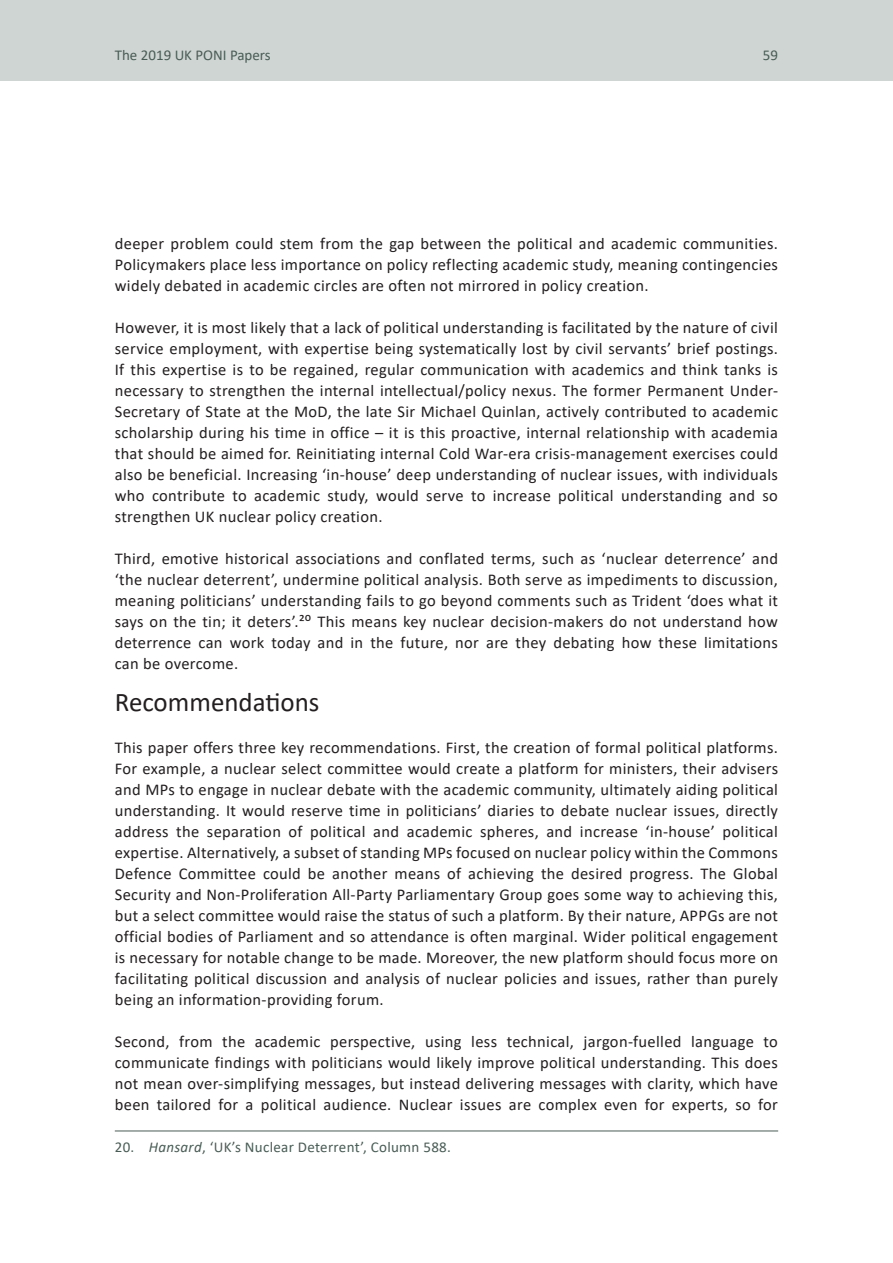
<style>
.page{position:relative;width:893px;height:1263px;background:#fff}
.page>*{position:absolute;margin:0;border:0;box-sizing:border-box;transform-origin:0 0}
.t1{font:27px "Calibri";color:#231f20}
.t2{font:16.5px/21px "Calibri";letter-spacing:.02em;color:#231f20;text-align:justify}
.t3{font:15px "Calibri";letter-spacing:.015em;color:#495c56}
.s1{font-style:italic}
</style>
<div class="page">
<div style="left:0;top:0;width:893px;height:81px;background:#cfd5d3"></div>
<hr style="left:115px;top:1130px;width:663px;height:1px;background:#495c56">
<p class="t3" style="left:115px;top:44px;width:157px">The 2019 UK PONI Papers</p>
<p class="t3" style="left:763px;top:44px;width:17px">59</p>
<p class="t2" style="left:115px;top:232px;width:665px">deeper problem could stem from the gap between the political and academic communities.<br>Policymakers place less importance on policy reflecting academic study, meaning contingencies widely debated in academic circles are often not mirrored in policy creation.</p>
<p class="t2" style="left:115px;top:316px;width:665px">However, it is most likely that a lack of political understanding is facilitated by the nature of civil service employment, with expertise being systematically lost by civil servants’ brief postings.<br>If this expertise is to be regained, regular communication with academics and think tanks is necessary to strengthen the internal intellectual/policy nexus. The former Permanent Under-Secretary of State at the MoD, the late Sir Michael Quinlan, actively contributed to academic scholarship during his time in office – it is this proactive, internal relationship with academia that should be aimed for. Reinitiating internal Cold War-era crisis-management exercises could also be beneficial. Increasing ‘in-house’ deep understanding of nuclear issues, with individuals who contribute to academic study, would serve to increase political understanding and so strengthen UK nuclear policy creation.</p>
<p class="t2" style="left:115px;top:547px;width:665px">Third, emotive historical associations and conflated terms, such as ‘nuclear deterrence’ and ‘the nuclear deterrent’, undermine political analysis. Both serve as impediments to discussion, meaning politicians’ understanding fails to go beyond comments such as Trident ‘does what it says on the tin; it deters’.20 This means key nuclear decision-makers do not understand how deterrence can work today and in the future, nor are they debating how these limitations can be overcome.</p>
<h1 class="t1" style="left:115px;top:683px;width:206px">Recommendations</h1>
<p class="t2" style="left:115px;top:736px;width:665px">This paper offers three key recommendations. First, the creation of formal political platforms.<br>For example, a nuclear select committee would create a platform for ministers, their advisers and MPs to engage in nuclear debate with the academic community, ultimately aiding political understanding. It would reserve time in politicians’ diaries to debate nuclear issues, directly address the separation of political and academic spheres, and increase ‘in-house’ political expertise. Alternatively, a subset of standing MPs focused on nuclear policy within the Commons Defence Committee could be another means of achieving the desired progress. The Global Security and Non-Proliferation All-Party Parliamentary Group goes some way to achieving this, but a select committee would raise the status of such a platform. By their nature, APPGs are not official bodies of Parliament and so attendance is often marginal. Wider political engagement is necessary for notable change to be made. Moreover, the new platform should focus more on facilitating political discussion and analysis of nuclear policies and issues, rather than purely being an information-providing forum.</p>
<p class="t2" style="left:115px;top:1030px;width:665px">Second, from the academic perspective, using less technical, jargon-fuelled language to communicate findings with politicians would likely improve political understanding. This does not mean over-simplifying messages, but instead delivering messages with clarity, which have been tailored for a political audience. Nuclear issues are complex even for experts, so for</p>
<p class="t3" style="left:115px;top:1136px;width:338px">20. <span class="s1">Hansard</span>, ‘UK’s Nuclear Deterrent’, Column 588.</p>
</div>
